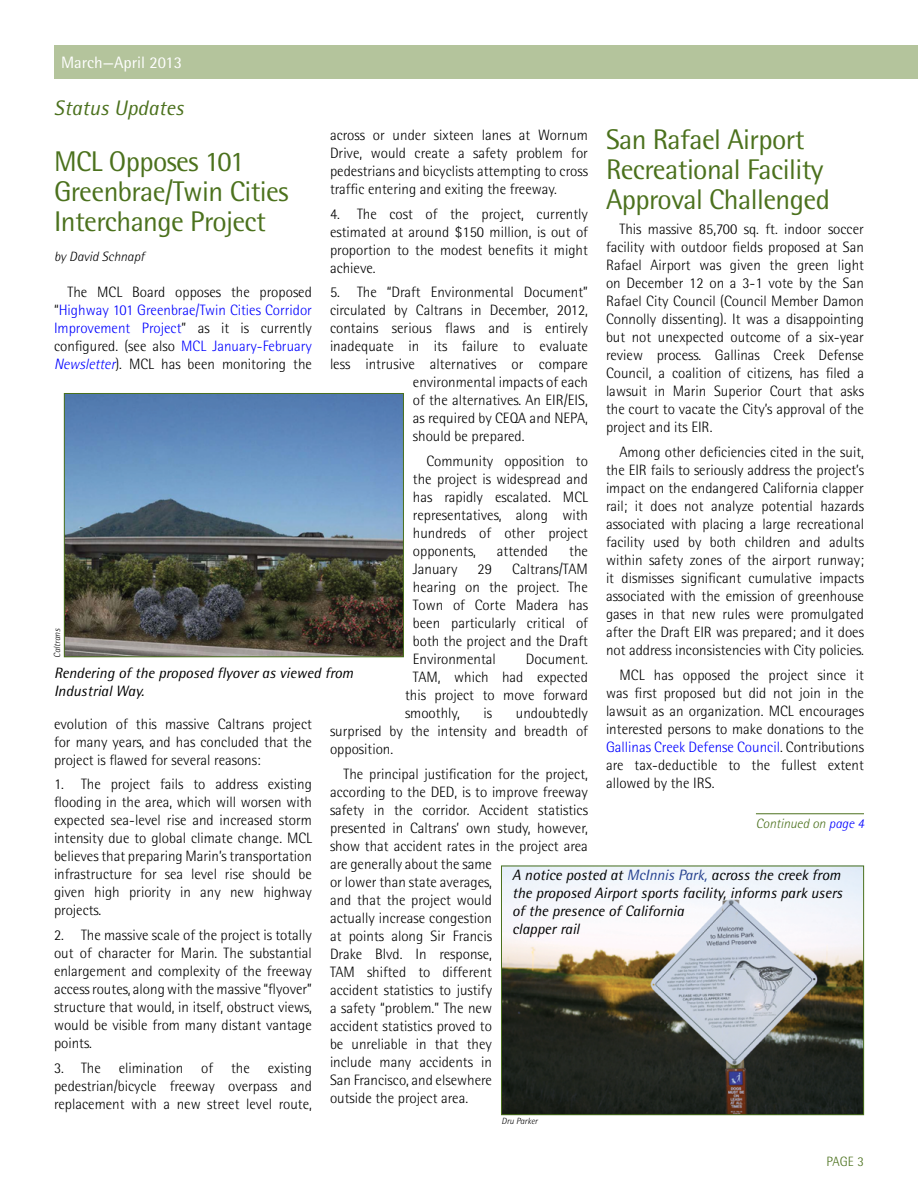
<style>
.page{position:relative;width:918px;height:1188px;background:#fff}
.page>*{position:absolute;margin:0;border:0;box-sizing:border-box;transform-origin:0 0}
.t1{font:28.5px/30px "Rotis Semi Sans Std";letter-spacing:-.02em;color:#4b711d}
.t2{font:italic 21px "Rotis Semi Sans Std";color:#4b711d}
.t3{font:16.5px "Rotis Semi Sans Std";color:#fff}
.t4{font:300 15px/18px "Rotis Semi Sans Std";color:#000;text-align:justify}
.t5{font:italic 15px/18px "Rotis Semi Sans Std";color:#000}
.t6{font:italic 300 13.5px "Rotis Semi Sans Std";color:#4b711d}
.t7{font:italic 300 13.5px "Rotis Semi Sans Std";color:#000}
.t8{font:300 13.5px "Rotis Semi Sans Std";color:#4b711d}
.t9{font:italic 300 9px "Rotis Semi Sans Std";color:#000}
.s1{color:#00f}
.s2{font-style:italic;color:#00f}
.s3{color:#25408f}
</style>
<div class="page">
<div style="left:54px;top:45px;width:864px;height:34px;background:#b4c49c"></div>
<hr style="left:756px;top:813px;width:108px;height:1px;background:#4b711d">
<img style="left:503px;top:868px;width:359px;height:245px">
<div style="left:501px;top:866px;width:363px;height:249px;border:1px solid #4b711d"></div>
<img style="left:66px;top:395px;width:336px;height:260px">
<div style="left:64px;top:393px;width:340px;height:264px;border:1px solid #4b711d"></div>
<p class="t3" style="left:61px;top:53px;width:122px">March—April 2013</p>
<h2 class="t2" style="left:54px;top:95px;width:131px">Status Updates</h2>
<h1 class="t1" style="left:54px;top:146px;width:236px">MCL Opposes 101<br>Greenbrae/Twin Cities<br>Interchange Project</h1>
<p class="t7" style="left:54px;top:248px;width:92px">by David Schnapf</p>
<p class="t4" style="left:54px;top:282px;width:260px;text-indent:14px">The MCL Board opposes the proposed “<span class="s1">Highway 101 Greenbrae/Twin Cities Corridor Improvement Project</span>” as it is currently configured. (see also <span class="s1">MCL January-February </span><span class="s2">Newsletter</span>). MCL has been monitoring the</p>
<h1 class="t1" style="left:606px;top:124px;width:226px">San Rafael Airport<br>Recreational Facility<br>Approval Challenged</h1>
<p class="t4" style="left:606px;top:220px;width:260px;text-indent:14px">This massive 85,700 sq. ft. indoor soccer facility with outdoor fields proposed at San Rafael Airport was given the green light on December 12 on a 3-1 vote by the San Rafael City Council (Council Member Damon Connolly dissenting). It was a disappointing but not unexpected outcome of a six-year review process. Gallinas Creek Defense Council, a coalition of citizens, has filed a lawsuit in Marin Superior Court that asks the court to vacate the City’s approval of the project and its EIR.</p>
<p class="t4" style="left:606px;top:443px;width:260px;text-indent:14px">Among other deficiencies cited in the suit, the EIR fails to seriously address the project’s impact on the endangered California clapper rail; it does not analyze potential hazards associated with placing a large recreational facility used by both children and adults within safety zones of the airport runway; it dismisses significant cumulative impacts associated with the emission of greenhouse gases in that new rules were promulgated after the Draft EIR was prepared; and it does not address inconsistencies with City policies.</p>
<p class="t4" style="left:606px;top:665px;width:260px;text-indent:14px">MCL has opposed the project since it was first proposed but did not join in the lawsuit as an organization. MCL encourages interested persons to make donations to the <span class="s1">Gallinas Creek Defense Council</span>. Contributions are tax-deductible to the fullest extent allowed by the IRS.</p>
<p class="t4" style="left:330px;top:126px;width:260px">across or under sixteen lanes at Wornum Drive, would create a safety problem for pedestrians and bicyclists attempting to cross traffic entering and exiting the freeway.</p>
<p class="t4" style="left:330px;top:205px;width:260px">4. The cost of the project, currently estimated at around $150 million, is out of proportion to the modest benefits it might achieve.</p>
<p class="t4" style="left:330px;top:283px;width:259px">5. The “Draft Environmental Document”</p>
<p class="t4" style="left:330px;top:301px;width:260px">circulated by Caltrans in December, 2012,</p>
<p class="t4" style="left:330px;top:319px;width:260px">contains serious flaws and is entirely</p>
<p class="t4" style="left:330px;top:337px;width:259px">inadequate in its failure to evaluate</p>
<p class="t4" style="left:330px;top:355px;width:259px">less intrusive alternatives or compare</p>
<p class="t4" style="left:413px;top:373px;width:177px">environmental impacts of each</p>
<p class="t4" style="left:413px;top:391px;width:177px">of the alternatives. An EIR/EIS,</p>
<p class="t4" style="left:413px;top:409px;width:177px">as required by CEQA and NEPA,</p>
<p class="t4" style="left:413px;top:427px;width:113px">should be prepared.</p>
<p class="t4" style="left:413px;top:452px;width:177px;text-indent:14px">Community opposition to the project is widespread and has rapidly escalated. MCL representatives, along with hundreds of other project opponents,</p>
<p class="t4" style="left:497px;top:542px;width:53px">attended</p>
<p class="t4" style="left:569px;top:542px;width:20px">the</p>
<p class="t4" style="left:413px;top:560px;width:177px;text-indent:99px">Caltrans/TAM hearing on the project. The Town of Corte Madera has been particularly critical of both the project and the Draft Environmental</p>
<p class="t4" style="left:413px;top:560px;width:46px">January</p>
<p class="t4" style="left:478px;top:560px;width:16px">29</p>
<p class="t9" style="left:52px;top:658px;width:30px;rotate:-90deg">Caltrans</p>
<p class="t5" style="left:54px;top:663px;width:301px">Rendering of the proposed flyover as viewed from<br>Industrial Way.</p>
<p class="t4" style="left:526px;top:650px;width:64px">Document.</p>
<p class="t4" style="left:413px;top:668px;width:177px">TAM, which had expected</p>
<p class="t4" style="left:405px;top:686px;width:185px">this project to move forward</p>
<p class="t4" style="left:405px;top:704px;width:56px">smoothly,</p>
<p class="t4" style="left:484px;top:704px;width:10px">is</p>
<p class="t4" style="left:330px;top:704px;width:260px;text-indent:186px">undoubtedly surprised by the intensity and breadth of opposition.</p>
<p class="t4" style="left:330px;top:765px;width:260px;text-align:left;text-indent:14px">The principal justification for the project, according to the DED, is to improve freeway safety in the corridor. Accident statistics presented in Caltrans’ own study, however, show that accident rates in the project area are generally about the same<br>or lower than state averages,<br>and that the project would<br>actually increase congestion<br>at points along Sir Francis<br>Drake Blvd. In response,<br>TAM shifted to different<br>accident statistics to justify<br>a safety “problem.” The new<br>accident statistics proved to<br>be unreliable in that they<br>include many accidents in<br>San Francisco, and elsewhere<br>outside the project area.</p>
<p class="t4" style="left:54px;top:714px;width:260px">evolution of this massive Caltrans project for many years, and has concluded that the project is flawed for several reasons:</p>
<p class="t4" style="left:54px;top:775px;width:260px">1. The project fails to address existing flooding in the area, which will worsen with expected sea-level rise and increased storm intensity due to global climate change. MCL believes that preparing Marin’s transportation infrastructure for sea level rise should be given high priority in any new highway projects.</p>
<p class="t4" style="left:54px;top:926px;width:260px">2. The massive scale of the project is totally out of character for Marin. The substantial enlargement and complexity of the freeway access routes, along with the massive “flyover” structure that would, in itself, obstruct views, would be visible from many distant vantage points.</p>
<p class="t4" style="left:54px;top:1059px;width:259px">3. The elimination of the existing pedestrian/bicycle freeway overpass and replacement with a new street level route,</p>
<p class="t6" style="left:756px;top:815px;width:110px">Continued on <span class="s1">page 4</span></p>
<p class="t5" style="left:512px;top:865px;width:332px">A notice posted at <span class="s3">McInnis Park,</span> across the creek from the proposed Airport sports facility, informs park users of the presence of California<br>clapper rail</p>
<p class="t9" style="left:502px;top:1116px;width:38px">Dru Parker</p>
<p class="t8" style="left:826px;top:1153px;width:39px">PAGE 3</p>
</div>
